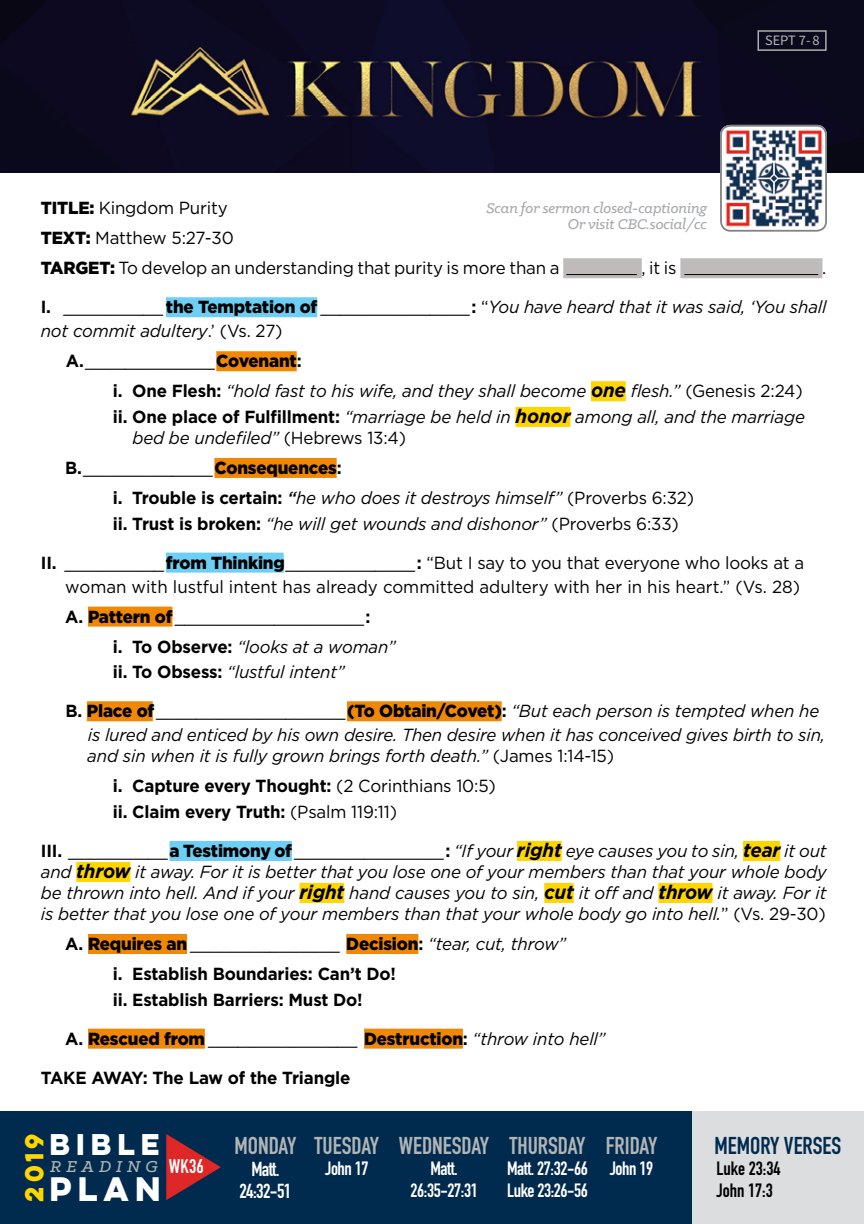
<style>
.page{position:relative;width:864px;height:1224px;background:#fff}
.page>*{position:absolute;margin:0;border:0;box-sizing:border-box;transform-origin:0 0}
.t1{font:700 30.4px "Lulo Clean One";color:#fff}
.t2{font:700 26.8px "Lulo Clean One";color:#fff}
.t3{font:700 24px "DIN Condensed";color:#b2b5b6}
.t4{font:700 24px "DIN Condensed";color:#002a4e}
.t5{font:700 23.2px "Lulo Clean One";color:#ffd600}
.t6{font:700 20px/22px "DIN Condensed";letter-spacing:-.03em;color:#fff;text-align:center}
.t7{font:700 19.4px "DIN Condensed";color:#fff}
.t8{font:700 19px/22px "DIN Condensed";letter-spacing:-.02em;color:#fff;text-align:center}
.t9{font:700 19px/22px "DIN Condensed";color:#000}
.t10{font:italic 500 18px "Klinic Slab";letter-spacing:.28em;color:#b2b5b6}
.t11{font:italic 17.6px/30px "Gotham";letter-spacing:-.01em;color:#000}
.t12{font:17.6px/30px "Gotham";letter-spacing:-.01em;color:#000}
.t13{font:700 17.6px/30px "Gotham";letter-spacing:-.01em;color:#000}
.t14{font:italic 500 16px/16px "Klinic Slab";letter-spacing:-.01em;color:#a7a9ac;text-align:right}
.t15{font:14.4px "Source Sans Pro";color:#b1b4b6}
.s1{font-weight:900}
.s2{font-weight:700;font-style:normal}
.s3{font-weight:900;font-style:normal}
.s4{font-style:normal}
.s5{font-weight:700;font-size:19.6px}
.s6{font-weight:500}
.s7{font-weight:700}
.s8{font-style:italic}
.s9{font-weight:400}
.s10{font-weight:400;font-style:italic}
</style>
<div class="page">
<img style="left:0;top:0;width:864px;height:173px">
<div style="left:758px;top:30px;width:69px;height:21px;border:1px solid #b1b4b6"></div>
<img style="left:720px;top:125px;width:107px;height:104px">
<div style="left:720px;top:125px;width:107px;height:107px;border:2px solid #808285;border-radius:9px"></div>
<div style="left:689px;top:1111px;width:175px;height:113px;background:#dcddde"></div>
<div style="left:0;top:1111px;width:691px;height:113px;background:#002a4e"></div>
<svg style="left:166px;top:1134px;width:55px;height:66px"></svg>
<div style="left:563px;top:258px;width:79px;height:20px;background:#bebbba"></div>
<div style="left:680px;top:258px;width:142px;height:20px;background:#bebbba"></div>
<div style="left:166px;top:297px;width:151px;height:20px;background:#6dcff6"></div>
<div style="left:216px;top:351px;width:81px;height:20px;background:#f08705"></div>
<div style="left:591px;top:381px;width:35px;height:20px;background:#ffd600"></div>
<div style="left:516px;top:407px;width:54px;height:20px;background:#ffd600"></div>
<div style="left:214px;top:458px;width:123px;height:20px;background:#f08705"></div>
<div style="left:166px;top:553px;width:118px;height:20px;background:#6dcff6"></div>
<div style="left:88px;top:607px;width:84px;height:20px;background:#f08705"></div>
<div style="left:87px;top:701px;width:66px;height:20px;background:#f08705"></div>
<div style="left:347px;top:701px;width:155px;height:20px;background:#f08705"></div>
<div style="left:170px;top:841px;width:122px;height:20px;background:#6dcff6"></div>
<div style="left:517px;top:841px;width:45px;height:20px;background:#ffd600"></div>
<div style="left:743px;top:841px;width:37px;height:20px;background:#ffd600"></div>
<div style="left:76px;top:862px;width:54px;height:20px;background:#ffd600"></div>
<div style="left:300px;top:883px;width:44px;height:20px;background:#ffd600"></div>
<div style="left:544px;top:883px;width:30px;height:20px;background:#ffd600"></div>
<div style="left:658px;top:883px;width:55px;height:20px;background:#ffd600"></div>
<div style="left:88px;top:934px;width:99px;height:20px;background:#f08705"></div>
<div style="left:346px;top:934px;width:72px;height:20px;background:#f08705"></div>
<div style="left:88px;top:1029px;width:117px;height:20px;background:#f08705"></div>
<div style="left:364px;top:1029px;width:99px;height:20px;background:#f08705"></div>
<hr style="left:566px;top:274px;width:71px;height:1px;background:#000">
<hr style="left:684px;top:274px;width:134px;height:1px;background:#000">
<p class="t15" style="left:765px;top:32px;width:56px">SEPT 7- 8</p>
<p class="t14" style="left:487px;top:199px;width:222px">Scan for sermon closed-captioning<br>Or visit CBC.social/cc</p>
<p class="t12" style="left:41px;top:193px;width:520px"><span class="s1">TITLE:</span> Kingdom Purity<br><span class="s1">TEXT:</span> Matthew 5:27-30<br><span class="s1">TARGET:</span> To develop an understanding that purity is more than a</p>
<p class="t12" style="left:642px;top:253px;width:37px">, it is</p>
<p class="t12" style="left:822px;top:253px;width:6px">.</p>
<p class="t11" style="left:41px;top:295px;width:787px;line-height:24px"><span class="s2">I.</span> __________<span class="s3">the Temptation of</span> _______________<span class="s2">:</span> <span class="s4">“</span>You have heard that it was said, ‘You shall not commit adultery<span class="s4">.’ (Vs. 27)</span></p>
<p class="t11" style="left:113px;top:346px;width:691px;text-indent:-47px"><span class="s2">A.</span> _____________<span class="s3">Covenant</span><span class="s2">:<br>i. One Flesh:</span> “hold fast to his wife, and they shall become <span class="s5">one</span> flesh.” <span class="s4">(Genesis 2:24)</span></p>
<p class="t11" style="left:132px;top:406px;width:674px;line-height:21px;text-indent:-20px"><span class="s2">ii. One place of Fulfillment:</span> “marriage be held in <span class="s5">honor</span> among all, and the marriage bed be undefiled” <span class="s4">(Hebrews 13:4)</span></p>
<p class="t11" style="left:113px;top:452px;width:583px;text-indent:-48px"><span class="s2">B.</span> _____________<span class="s3">Consequences</span><span class="s2">:<br>i. Trouble is certain:</span> <span class="s6">“</span>he who does it destroys himself” <span class="s4">(Proverbs 6:32)</span></p>
<p class="t11" style="left:113px;top:508px;width:568px"><span class="s2">ii. Trust is broken:</span> “he will get wounds and dishonor” <span class="s4">(Proverbs 6:33)</span></p>
<p class="t12" style="left:41px;top:550px;width:765px;line-height:24px;text-align:right"><span class="s7">II.</span> <span class="s8">__________</span><span class="s1">from Thinking</span><span class="s8">_____________</span><span class="s7">:</span> “But I say to you that everyone who looks at a woman with lustful intent has already committed adultery with her in his heart.” (Vs. 28)</p>
<p class="t11" style="left:113px;top:601px;width:285px;text-indent:-48px"><span class="s2">A.</span> <span class="s3">Pattern of</span> ___________________<span class="s2">:<br>i. To Observe:</span> “looks at a woman”</p>
<p class="t11" style="left:113px;top:657px;width:233px"><span class="s2">ii. To Obsess:</span> “lustful intent”</p>
<p class="t11" style="left:88px;top:699px;width:739px;line-height:24px;text-indent:-22px"><span class="s2">B.</span> <span class="s3">Place of</span> ___________________<span class="s3">(To Obtain/Covet)</span><span class="s2">:</span> “But each person is tempted when he is lured and enticed by his own desire. Then desire when it has conceived gives birth to sin,</p>
<p class="t11" style="left:113px;top:741px;width:503px;text-indent:-26px">and sin when it is fully grown brings forth death.” <span class="s4">(James 1:14-15) </span><span class="s2">i. Capture every Thought:</span> <span class="s4">(2 Corinthians 10:5)</span></p>
<p class="t13" style="left:113px;top:797px;width:286px">ii. Claim every Truth: <span class="s9">(Psalm 119:11)</span></p>
<p class="t11" style="left:41px;top:840px;width:787px;line-height:21px;text-align:justify"><span class="s2">III.</span> __________<span class="s3">a Testimony of</span> _______________<span class="s2">:</span> “If your <span class="s5">right</span> eye causes you to sin, <span class="s5">tear</span> it out and <span class="s5">throw</span> it away. For it is better that you lose one of your members than that your whole body be thrown into hell. And if your <span class="s5">right</span> hand causes you to sin, <span class="s5">cut</span> it off and <span class="s5">throw</span> it away. For it is better that you lose one of your members than that your whole body go into hell.<span class="s4">” (Vs. 29-30)</span></p>
<p class="t13" style="left:113px;top:929px;width:455px;text-indent:-48px">A. <span class="s1">Requires an</span> <span class="s10">_______________</span> <span class="s1">Decision</span>: <span class="s10">“tear, cut, throw” </span>i. Establish Boundaries: Can’t Do!</p>
<p class="t13" style="left:113px;top:984px;width:251px">ii. Establish Barriers: Must Do!</p>
<p class="t11" style="left:65px;top:1023px;width:542px"><span class="s2">A.</span> <span class="s3">Rescued from</span> _______________ <span class="s3">Destruction</span><span class="s2">:</span> “throw into hell”</p>
<p class="t13" style="left:41px;top:1062px;width:311px">TAKE AWAY: The Law of the Triangle</p>
<h2 class="t2" style="left:49px;top:1124px;width:118px">BIBLE</h2>
<p class="t10" style="left:50px;top:1155px;width:109px">READING</p>
<h3 class="t5" style="left:16px;top:1202px;width:75px;rotate:-90deg">2019</h3>
<h1 class="t1" style="left:49px;top:1165px;width:120px">PLAN</h1>
<p class="t7" style="left:169px;top:1153px;width:36px">WK36</p>
<h3 class="t3" style="left:234px;top:1129px;width:63px">MONDAY</h3>
<p class="t6" style="left:239px;top:1158px;width:53px">Matt.<br>24:32-51</p>
<h3 class="t3" style="left:315px;top:1129px;width:66px">TUESDAY</h3>
<p class="t8" style="left:325px;top:1158px;width:45px">John 17</p>
<h3 class="t3" style="left:399px;top:1129px;width:92px">WEDNESDAY</h3>
<p class="t8" style="left:411px;top:1158px;width:69px">Matt.<br>26:35-27:31</p>
<h3 class="t3" style="left:510px;top:1129px;width:78px">THURSDAY</h3>
<p class="t8" style="left:507px;top:1158px;width:82px;text-align:left">Matt. 27:32-66<br>Luke 23:26-56</p>
<h3 class="t3" style="left:606px;top:1129px;width:53px">FRIDAY</h3>
<p class="t8" style="left:610px;top:1158px;width:45px">John 19</p>
<h3 class="t4" style="left:715px;top:1129px;width:128px">MEMORY VERSES</h3>
<p class="t9" style="left:717px;top:1158px;width:65px">Luke 23:34<br>John 17:3</p>
</div>
